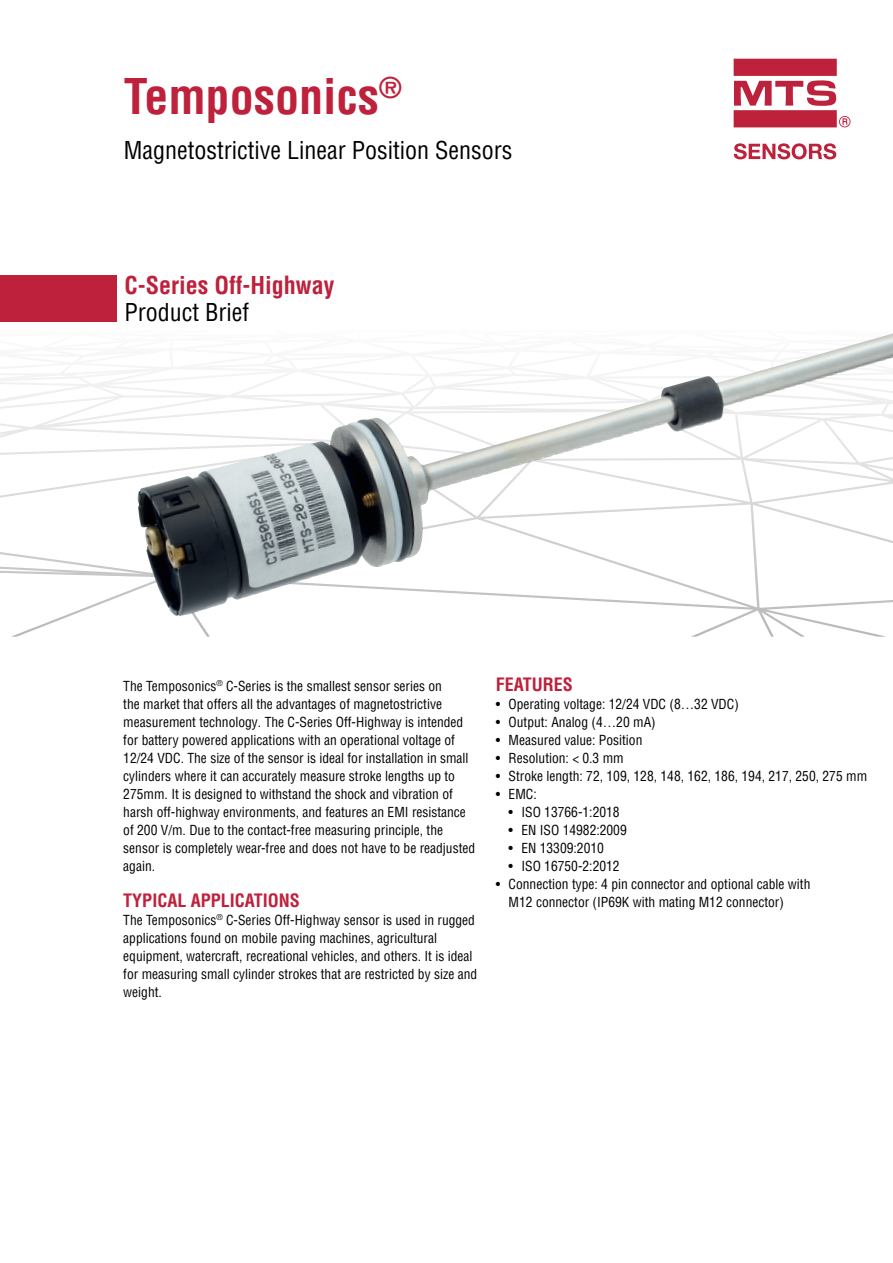
<style>
.page{position:relative;width:893px;height:1263px;background:#fff}
.page>*{position:absolute;margin:0;border:0;box-sizing:border-box;transform-origin:0 0}
.t1{font:700 condensed 48px "Helvetica LT Pro";color:#be213b}
.t2{font:condensed 24px "Helvetica LT Pro";color:#000}
.t3{font:700 condensed 24px "Helvetica LT Pro";color:#be213b}
.t4{font:700 condensed 18px "Helvetica LT Pro";color:#be213b}
.t5{font:condensed 13.5px/18px "Helvetica LT Pro";color:#000}
</style>
<div class="page">
<svg style="left:0;top:333px;width:893px;height:304px"></svg>
<svg style="left:734px;top:59px;width:116px;height:100px"></svg>
<div style="left:0;top:275px;width:116px;height:47px;background:#be213b"></div>
<img style="left:138px;top:334px;width:755px;height:283px">
<h1 class="t1" style="left:124px;top:65px;width:280px">Temposonics<sup>®</sup></h1>
<h2 class="t2" style="left:124px;top:136px;width:390px">Magnetostrictive Linear Position Sensors</h2>
<h2 class="t3" style="left:125px;top:270px;width:211px">C-Series Off-Highway</h2>
<h2 class="t2" style="left:125px;top:298px;width:126px">Product Brief</h2>
<p class="t5" style="left:123px;top:677px;width:353px">The Temposonics<sup>®</sup> C-Series is the smallest sensor series on<br>the market that offers all the advantages of magnetostrictive measurement technology. The C-Series Off-Highway is intended for battery powered applications with an operational voltage of 12/24 VDC. The size of the sensor is ideal for installation in small cylinders where it can accurately measure stroke lengths up to 275mm. It is designed to withstand the shock and vibration of harsh off-highway environments, and features an EMI resistance of 200 V/m. Due to the contact-free measuring principle, the sensor is completely wear-free and does not have to be readjusted again.</p>
<h3 class="t4" style="left:123px;top:888px;width:178px">TYPICAL APPLICATIONS</h3>
<p class="t5" style="left:123px;top:911px;width:355px">The Temposonics<sup>®</sup> C-Series Off-Highway sensor is used in rugged applications found on mobile paving machines, agricultural equipment, watercraft, recreational vehicles, and others. It is ideal for measuring small cylinder strokes that are restricted by size and weight.</p>
<h3 class="t4" style="left:496px;top:672px;width:79px">FEATURES</h3>
<p class="t5" style="left:496px;top:695px;width:244px">• Operating voltage: 12/24 VDC (8…32 VDC)</p>
<p class="t5" style="left:496px;top:713px;width:161px">• Output: Analog (4…20 mA)</p>
<p class="t5" style="left:496px;top:731px;width:148px">• Measured value: Position</p>
<p class="t5" style="left:496px;top:749px;width:129px">• Resolution: &lt; 0.3 mm</p>
<p class="t5" style="left:496px;top:767px;width:373px">• Stroke length: 72, 109, 128, 148, 162, 186, 194, 217, 250, 275 mm</p>
<p class="t5" style="left:496px;top:785px;width:42px">• EMC:</p>
<p class="t5" style="left:509px;top:802px;width:113px">• ISO 13766-1:2018</p>
<p class="t5" style="left:509px;top:820px;width:120px">• EN ISO 14982:2009</p>
<p class="t5" style="left:509px;top:838px;width:97px">• EN 13309:2010</p>
<p class="t5" style="left:509px;top:856px;width:113px">• ISO 16750-2:2012</p>
<p class="t5" style="left:509px;top:874px;width:303px;text-indent:-13px">• Connection type: 4 pin connector and optional cable with<br>M12 connector (IP69K with mating M12 connector)</p>
</div>
